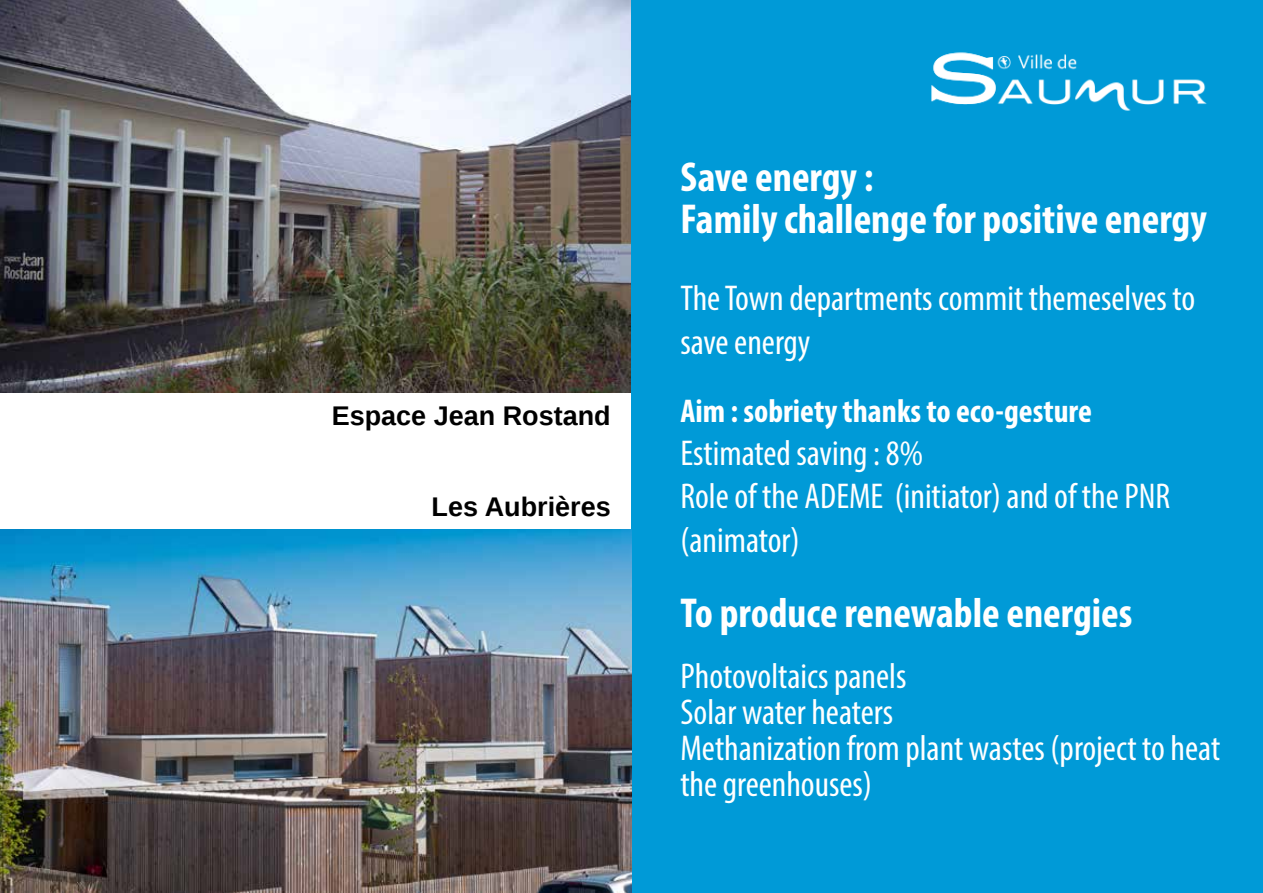
<style>
.page{position:relative;width:1263px;height:893px;background:#fff}
.page>*{position:absolute;margin:0;border:0;box-sizing:border-box;transform-origin:0 0}
.t1{font:700 condensed 42px/42px "Myriad Pro";color:#fff}
.t2{font:condensed 36px/43.2px "Myriad Pro";color:#fff}
.t3{font:700 condensed 33px "Myriad Pro";color:#fff}
.t4{font:700 27px "Liberation Sans";color:#000}
</style>
<div class="page">
<div style="left:631px;top:0;width:632px;height:893px;background:#009ad7"></div>
<img style="left:0;top:0;width:631px;height:392px">
<img style="left:0;top:529px;width:631px;height:364px">
<img style="left:931px;top:52px;width:276px;height:59px">
<p class="t4" style="left:332px;top:397px;width:281px">Espace Jean Rostand</p>
<p class="t4" style="left:432px;top:488px;width:181px">Les Aubrières</p>
<p class="t1" style="left:680px;top:155px;width:528px">Save energy :<br>Family challenge for positive energy</p>
<p class="t2" style="left:680px;top:276px;width:516px">The Town departments commit themeselves to save energy</p>
<p class="t3" style="left:680px;top:390px;width:413px">Aim : sobriety thanks to eco-gesture</p>
<p class="t2" style="left:680px;top:431px;width:491px">Estimated saving : 8%<br>Role of the ADEME (initiator) and of the PNR (animator)</p>
<p class="t1" style="left:680px;top:591px;width:453px">To produce renewable energies</p>
<p class="t2" style="left:680px;top:658px;width:541px;line-height:36px">Photovoltaics panels<br>Solar water heaters<br>Methanization from plant wastes (project to heat the greenhouses)</p>
</div>
